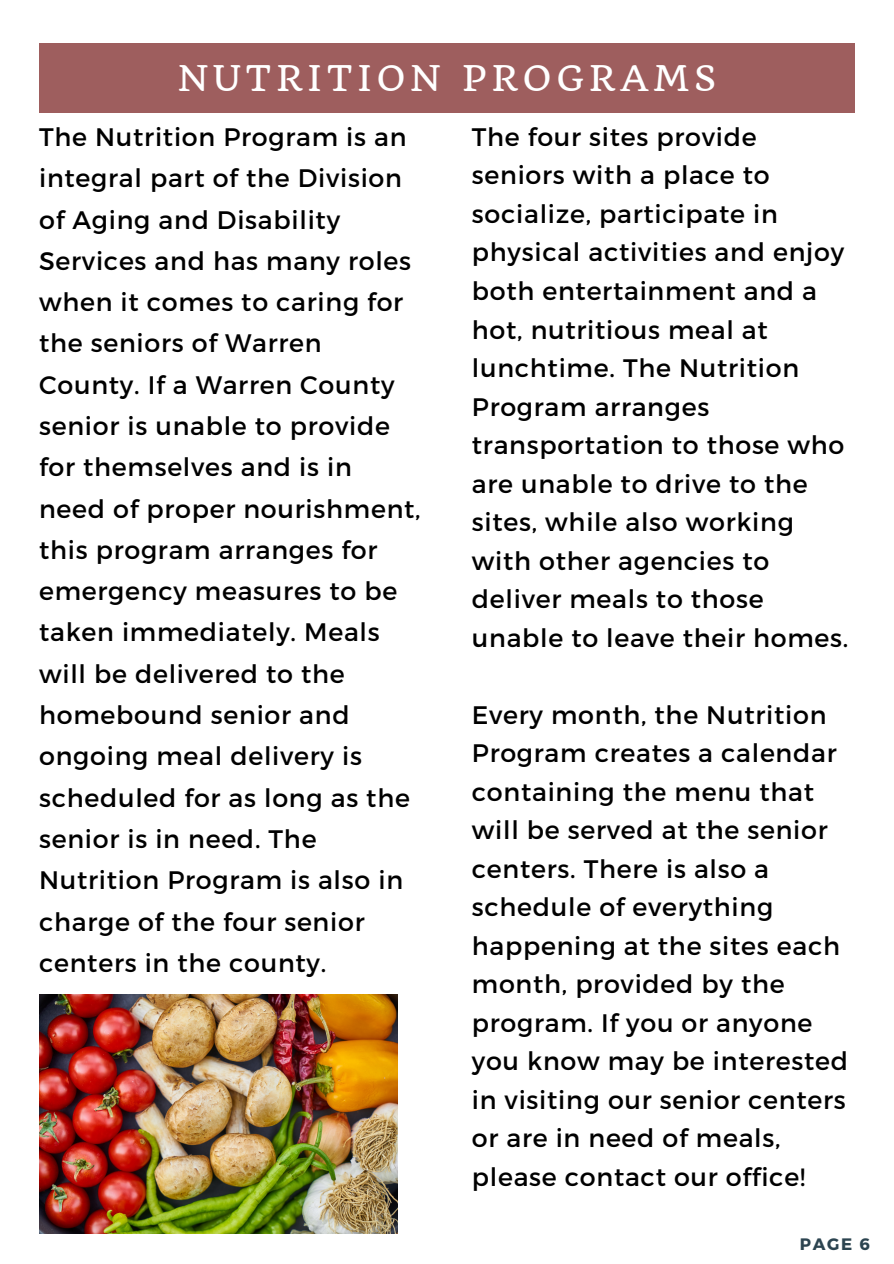
<style>
.page{position:relative;width:894px;height:1264px;background:#fff}
.page>*{position:absolute;margin:0;border:0;box-sizing:border-box;transform-origin:0 0}
.t1{font:34.5px "Quando";letter-spacing:.14em;color:#fff}
.t2{font:25.35px/38.5px "Montserrat";letter-spacing:.03em;color:#000}
.t3{font:700 16.5px "Montserrat";color:#2c4450}
</style>
<div class="page">
<div style="left:39px;top:43px;width:815px;height:70px;background:#9e5e5e"></div>
<img style="left:39px;top:994px;width:358px;height:238px">
<p class="t1" style="left:178px;top:57px;width:540px">NUTRITION PROGRAMS</p>
<p class="t2" style="left:39px;top:115px;width:383px;line-height:41.2px">The Nutrition Program is an integral part of the Division of Aging and Disability<br>Services and has many roles when it comes to caring for the seniors of Warren<br>County. If a Warren County senior is unable to provide for themselves and is in need of proper nourishment, this program arranges for emergency measures to be taken immediately. Meals will be delivered to the homebound senior and ongoing meal delivery is scheduled for as long as the senior is in need. The<br>Nutrition Program is also in charge of the four senior centers in the county.</p>
<p class="t2" style="left:471px;top:116px;width:378px">The four sites provide seniors with a place to socialize, participate in physical activities and enjoy both entertainment and a hot, nutritious meal at lunchtime. The Nutrition<br>Program arranges transportation to those who are unable to drive to the sites, while also working with other agencies to deliver meals to those unable to leave their homes.</p>
<p class="t2" style="left:471px;top:694px;width:377px">Every month, the Nutrition<br>Program creates a calendar containing the menu that will be served at the senior centers. There is also a schedule of everything happening at the sites each month, provided by the program. If you or anyone you know may be interested in visiting our senior centers or are in need of meals, please contact our office!</p>
<p class="t3" style="left:799px;top:1232px;width:71px">PAGE 6</p>
</div>
